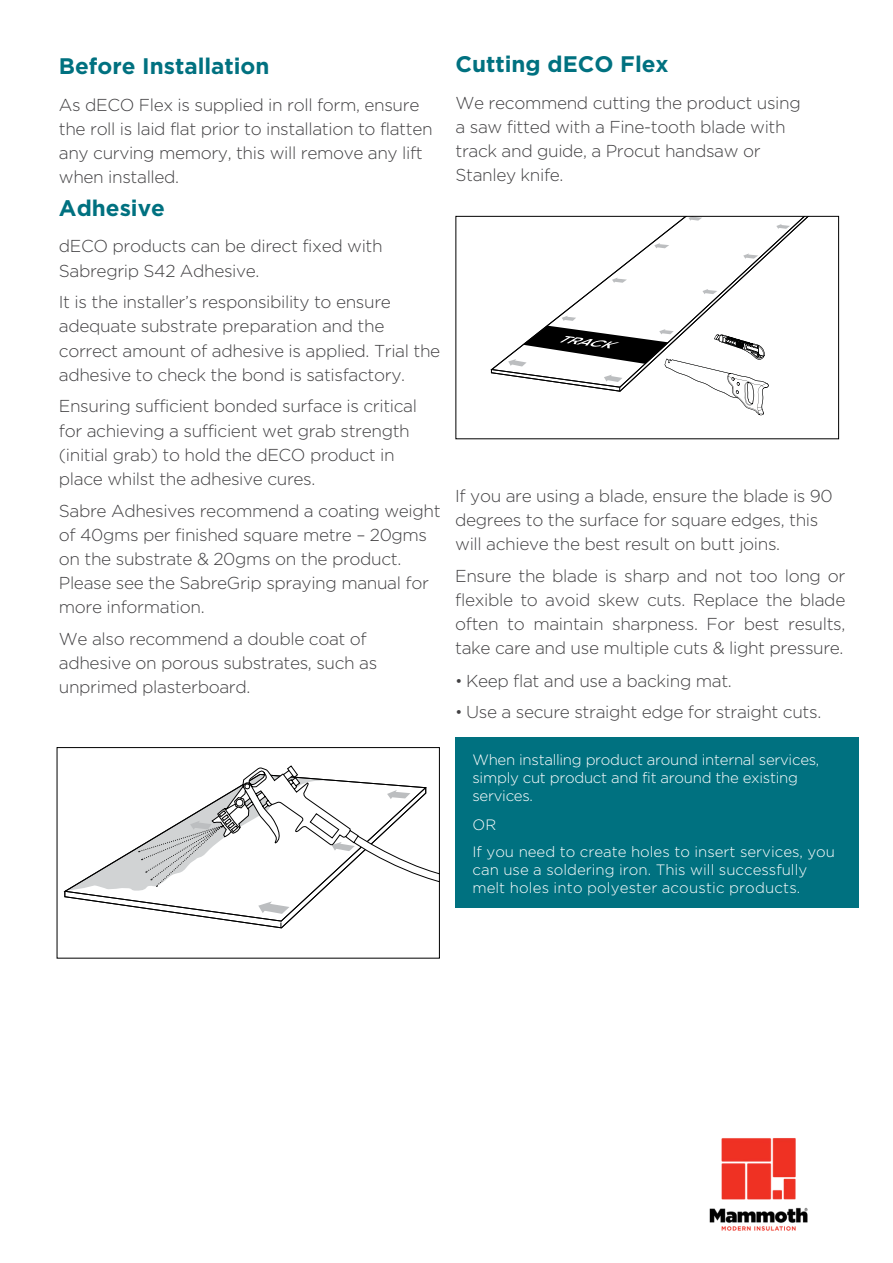
<style>
.page{position:relative;width:893px;height:1263px;background:#fff}
.page>*{position:absolute;margin:0;border:0;box-sizing:border-box;transform-origin:0 0}
.t1{font:700 22.5px "Gotham";color:#007180}
.t2{font:300 17.25px/24.2px "Gotham";letter-spacing:-.02em;color:#414042}
.t3{font:300 15px/26.5px "Gotham";color:#fff}
.t4{font:300 15px/18px "Gotham";letter-spacing:-.02em;color:#fff}
.s1{font-family:"Gilroy";font-weight:500}
</style>
<div class="page">
<svg style="left:64px;top:890px;width:259px;height:38px"></svg>
<svg style="left:258px;top:901px;width:31px;height:13px"></svg>
<svg style="left:66px;top:765px;width:372px;height:125px"></svg>
<div style="left:57px;top:747px;width:383px;height:211px;border:1px solid #000"></div>
<svg style="left:491px;top:218px;width:316px;height:158px"></svg>
<svg style="left:612px;top:277px;width:15px;height:6px"></svg>
<svg style="left:654px;top:243px;width:15px;height:6px"></svg>
<svg style="left:688px;top:218px;width:14px;height:3px"></svg>
<svg style="left:702px;top:289px;width:15px;height:5px"></svg>
<svg style="left:743px;top:253px;width:15px;height:6px"></svg>
<svg style="left:776px;top:224px;width:14px;height:5px"></svg>
<svg style="left:508px;top:315px;width:261px;height:100px"></svg>
<div style="left:455px;top:216px;width:384px;height:223px;border:1px solid #000"></div>
<div style="left:455px;top:738px;width:404px;height:170px;background:#007180"></div>
<img style="left:709px;top:1138px;width:99px;height:93px">
<h1 class="t1" style="left:59px;top:52px;width:212px">Before Installation</h1>
<p class="t2" style="left:59px;top:93px;width:375px">As dECO Flex is supplied in roll form, ensure the roll is laid flat prior to installation to flatten any curving memory, this will remove any lift when installed.</p>
<h1 class="t1" style="left:59px;top:194px;width:108px">Adhesive</h1>
<p class="t2" style="left:59px;top:234px;width:325px">dECO products can be direct fixed with<br>Sabregrip S42 Adhesive.</p>
<p class="t2" style="left:59px;top:290px;width:383px">It is the installer’s responsibility to ensure adequate substrate preparation and the correct amount of adhesive is applied. Trial the adhesive to check the bond is satisfactory.</p>
<p class="t2" style="left:59px;top:394px;width:360px">Ensuring sufficient bonded surface is critical for achieving a sufficient wet grab strength (initial grab) to hold the dECO product in place whilst the adhesive cures.</p>
<p class="t2" style="left:59px;top:498px;width:383px">Sabre Adhesives recommend a coating weight of 40gms per finished square metre – 20gms on the substrate &amp; 20gms on the product.<br>Please see the SabreGrip spraying manual for more information.</p>
<p class="t2" style="left:59px;top:626px;width:320px">We also recommend a double coat of adhesive on porous substrates, such as unprimed plasterboard.</p>
<h1 class="t1" style="left:455px;top:51px;width:215px">Cutting dECO Flex</h1>
<p class="t2" style="left:455px;top:91px;width:347px">We recommend cutting the product using a saw fitted with a Fine-tooth blade with track and guide, a Procut handsaw or<br>Stanley knife.</p>
<p class="t2" style="left:455px;top:484px;width:379px">If you are using a blade, ensure the blade is 90 degrees to the surface for square edges, this will achieve the best result on butt joins.</p>
<p class="t2" style="left:455px;top:563px;width:392px;text-align:justify">Ensure the blade is sharp and not too long or flexible to avoid skew cuts. Replace the blade often to maintain sharpness. For best results, take care and use multiple cuts &amp; light pressure.</p>
<p class="t2" style="left:456px;top:668px;width:277px"><span class="s1">•</span> Keep flat and use a backing mat.</p>
<p class="t2" style="left:456px;top:700px;width:367px"><span class="s1">•</span> Use a secure straight edge for straight cuts.</p>
<p class="t4" style="left:472px;top:750px;width:348px">When installing product around internal services, simply cut product and fit around the existing services.</p>
<p class="t3" style="left:472px;top:812px;width:364px">OR<br>If you need to create holes to insert services, you</p>
<p class="t3" style="left:472px;top:860px;width:336px;line-height:18px">can use a soldering iron. This will successfully melt holes into polyester acoustic products.</p>
</div>
